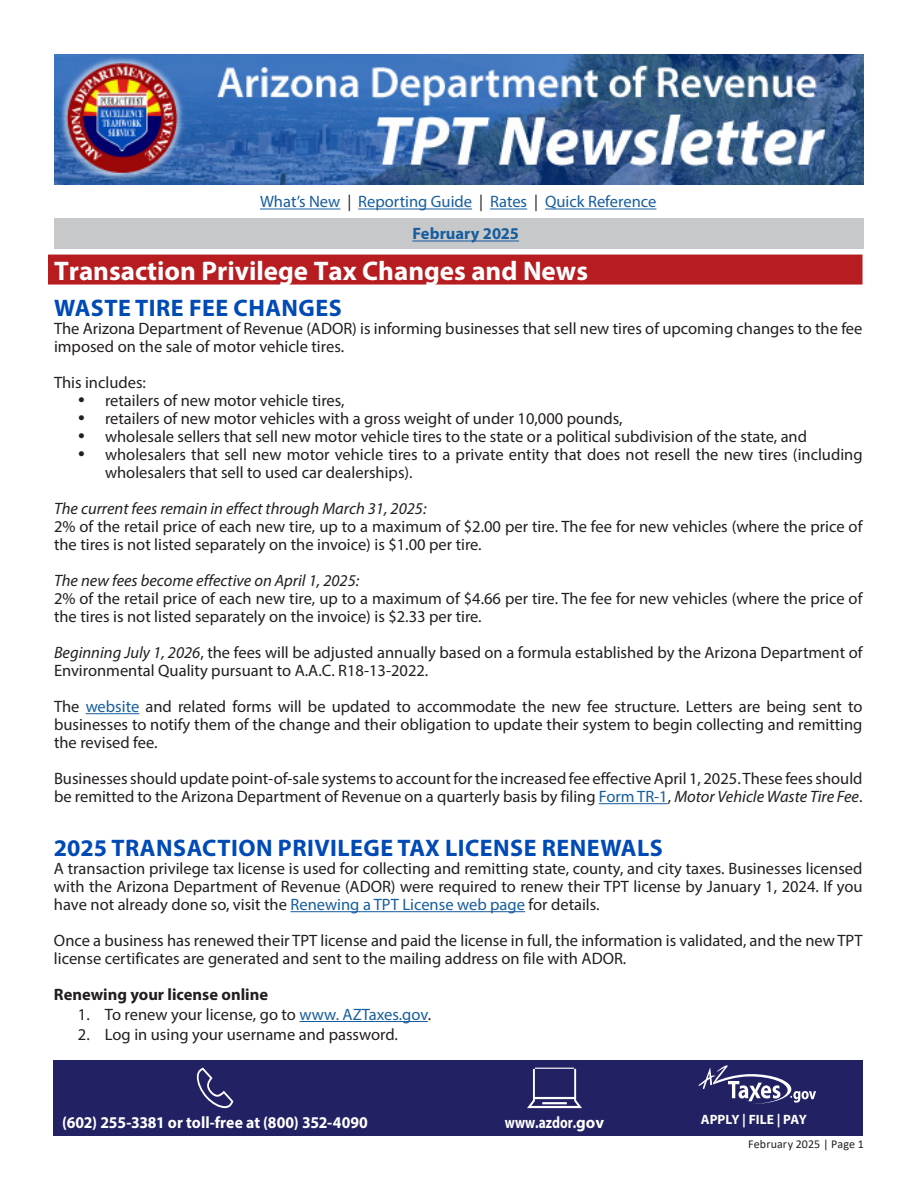
<style>
.page{position:relative;width:918px;height:1188px;background:#fff}
.page>*{position:absolute;margin:0;border:0;box-sizing:border-box;transform-origin:0 0}
.Headers{font:700 27px "Myriad Pro";color:#fff}
.Subheader{font:700 24px "Myriad Pro";letter-spacing:.02em;color:#004ab5}
.Subheader-2{font:16.5px/18px "Myriad Pro";color:#231f20}
.Subheader-3{font:italic 16.5px "Myriad Pro";color:#231f20}
.t1{font:16.5px "Myriad Pro";color:#175d9e}
.t2{font:700 16.5px "Myriad Pro";color:#fff;scale:.95 1}
.Subheader-4{font:700 16.5px "Myriad Pro";color:#231f20}
.t3{font:700 16.5px "Myriad Pro";color:#fff;scale:.81 1}
.t4{font:700 16.5px "Myriad Pro";color:#175d9e}
.t5{font:700 13.5px "Myriad Pro";color:#fff}
.t6{font:12px "Calibri";letter-spacing:.01em;color:#231f20}
.s1{color:#231f20}
.s2{font-size:24px}
.s3{font-style:italic}
.s4{color:#175d9e}
</style>
<div class="page">
<img style="left:54px;top:54px;width:810px;height:131px">
<div style="left:53px;top:1060px;width:810px;height:76px;background:#222163"></div>
<svg style="left:527px;top:1068px;width:55px;height:40px"></svg>
<svg style="left:197px;top:1068px;width:36px;height:40px"></svg>
<svg style="left:698px;top:1065px;width:118px;height:39px"></svg>
<div style="left:54px;top:218px;width:810px;height:31px;background:#c7c8ca"></div>
<hr style="left:412px;top:241px;width:107px;height:1px;background:#175d9e">
<hr style="left:260px;top:209px;width:80px;height:1px;background:#175d9e">
<hr style="left:358px;top:209px;width:114px;height:1px;background:#175d9e">
<hr style="left:490px;top:209px;width:37px;height:1px;background:#175d9e">
<hr style="left:545px;top:209px;width:111px;height:1px;background:#175d9e">
<div style="left:48px;top:255px;width:815px;height:30px;background:#b61c20"></div>
<hr style="left:86px;top:713px;width:53px;height:1px;background:#175d9e">
<hr style="left:599px;top:803px;width:69px;height:1px;background:#175d9e">
<hr style="left:290px;top:911px;width:235px;height:1px;background:#175d9e">
<hr style="left:299px;top:1021px;width:129px;height:1px;background:#175d9e">
<p class="t1" style="left:260px;top:192px;width:398px">What’s New <span class="s1">|</span> Reporting Guide <span class="s1">|</span> Rates <span class="s1">|</span> Quick Reference</p>
<p class="t4" style="left:412px;top:223px;width:108px">February 2025</p>
<p class="Headers" style="left:54px;top:253px;width:536px">Transaction Privilege Tax Changes and News</p>
<p class="Subheader" style="left:54px;top:292px;width:289px">WASTE TIRE FEE CHANGES</p>
<p class="Subheader-2" style="left:54px;top:319px;width:810px">The Arizona Department of Revenue (ADOR) is informing businesses that sell new tires of upcoming changes to the fee imposed on the sale of motor vehicle tires.</p>
<p class="Subheader-2" style="left:54px;top:373px;width:94px">This includes:</p>
<p class="Subheader-2" style="left:78px;top:391px;width:268px"><span class="s2">•</span> retailers of new motor vehicle tires,</p>
<p class="Subheader-2" style="left:78px;top:409px;width:546px"><span class="s2">•</span> retailers of new motor vehicles with a gross weight of under 10,000 pounds,</p>
<p class="Subheader-2" style="left:78px;top:427px;width:731px"><span class="s2">•</span> wholesale sellers that sell new motor vehicle tires to the state or a political subdivision of the state, and</p>
<p class="Subheader-2" style="left:105px;top:445px;width:759px;text-indent:-27px"><span class="s2">•</span> wholesalers that sell new motor vehicle tires to a private entity that does not resell the new tires (including wholesalers that sell to used car dealerships).</p>
<p class="Subheader-3" style="left:54px;top:498px;width:374px">The current fees remain in effect through March 31, 2025:</p>
<p class="Subheader-2" style="left:54px;top:517px;width:810px">2% of the retail price of each new tire, up to a maximum of $2.00 per tire. The fee for new vehicles (where the price of the tires is not listed separately on the invoice) is $1.00 per tire.</p>
<p class="Subheader-3" style="left:54px;top:570px;width:307px">The new fees become effective on April 1, 2025:</p>
<p class="Subheader-2" style="left:54px;top:589px;width:810px">2% of the retail price of each new tire, up to a maximum of $4.66 per tire. The fee for new vehicles (where the price of the tires is not listed separately on the invoice) is $2.33 per tire.</p>
<p class="Subheader-2" style="left:54px;top:643px;width:810px"><span class="s3">Beginning July 1, 2026</span>, the fees will be adjusted annually based on a formula established by the Arizona Department of<br>Environmental Quality pursuant to A.A.C. R18-13-2022.</p>
<p class="Subheader-2" style="left:54px;top:697px;width:810px;text-align:justify">The <span class="s4">website</span> and related forms will be updated to accommodate the new fee structure. Letters are being sent to businesses to notify them of the change and their obligation to update their system to begin collecting and remitting the revised fee.</p>
<p class="Subheader-2" style="left:54px;top:769px;width:810px">Businesses should update point-of-sale systems to account for the increased fee effective April 1, 2025. These fees should be remitted to the Arizona Department of Revenue on a quarterly basis by filing <span class="s4">Form TR-1</span>, <span class="s3">Motor Vehicle Waste Tire Fee</span>.</p>
<p class="Subheader" style="left:54px;top:832px;width:610px">2025 TRANSACTION PRIVILEGE TAX LICENSE RENEWALS</p>
<p class="Subheader-2" style="left:54px;top:859px;width:810px;text-align:justify">A transaction privilege tax license is used for collecting and remitting state, county, and city taxes. Businesses licensed with the Arizona Department of Revenue (ADOR) were required to renew their TPT license by January 1, 2024. If you have not already done so, visit the <span class="s4">Renewing a TPT License web page</span> for details.</p>
<p class="Subheader-2" style="left:54px;top:931px;width:810px">Once a business has renewed their TPT license and paid the license in full, the information is validated, and the new TPT</p>
<p class="Subheader-2" style="left:54px;top:949px;width:574px">license certificates are generated and sent to the mailing address on file with ADOR.</p>
<p class="Subheader-4" style="left:54px;top:984px;width:216px">Renewing your license online</p>
<p class="Subheader-2" style="left:78px;top:1005px;width:355px">1. To renew your license, go to <span class="s4">www. AZTaxes.gov</span>.</p>
<p class="Subheader-2" style="left:78px;top:1025px;width:322px">2. Log in using your username and password.</p>
<p class="t2" style="left:62px;top:1112px;width:323px">(602) 255-3381 or toll-free at (800) 352-4090</p>
<p class="t3" style="left:505px;top:1112px;width:124px">www.azdor.gov</p>
<p class="t5" style="left:701px;top:1110px;width:107px">APPLY | FILE | PAY</p>
<p class="t6" style="left:748px;top:1135px;width:117px">February 2025 | Page 1</p>
</div>
